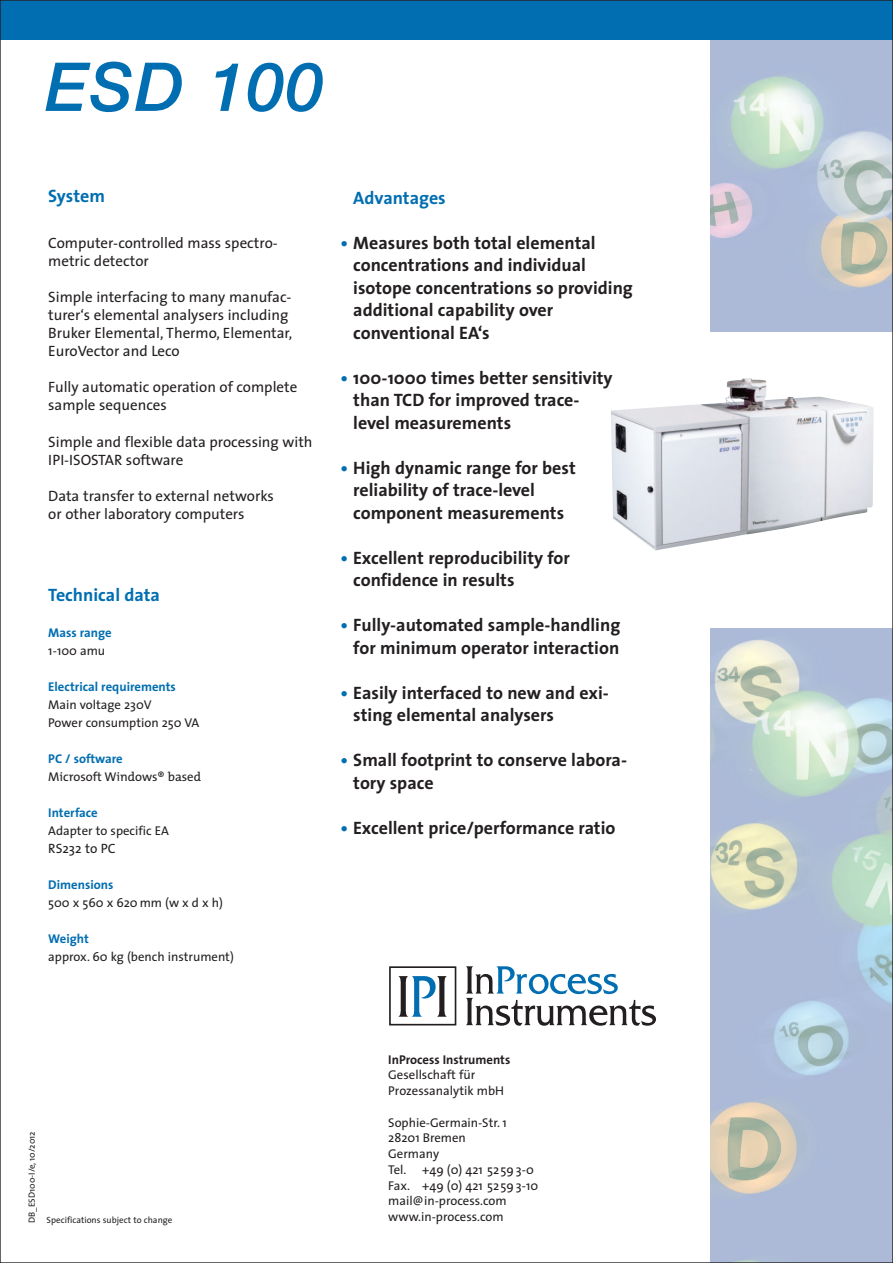
<style>
.page{position:relative;width:893px;height:1263px;background:#fff}
.page>*{position:absolute;margin:0;border:0;box-sizing:border-box;transform-origin:0 0}
.t1{font:italic 500 67.5px "Helvetica Neue";letter-spacing:.025em;color:#006eb1}
.t2{font:700 18px/22.5px "The Sans";color:#231f20}
.t3{font:700 18px "The Sans";color:#006eb1}
.t4{font:15px/18px "The Sans";color:#231f20}
.t5{font:13.5px "The Sans";color:#231f20}
.t6{font:12.75px/15.8px "The Sans";color:#231f20}
.t7{font:700 12.75px "The Sans";color:#006eb1}
.t8{font:12.75px "The Mix";color:#231f20}
.t9{font:700 12.75px "The Sans";color:#231f20}
.t10{font:9px "The Sans";color:#231f20}
.s1{color:#006eb1}
</style>
<div class="page">
<img style="left:710px;top:40px;width:181px;height:292px">
<img style="left:710px;top:628px;width:181px;height:633px">
<div style="left:0;top:0;width:893px;height:40px;background:#006eb1"></div>
<svg style="left:398px;top:976px;width:49px;height:41px"></svg>
<div style="left:389px;top:966px;width:67px;height:59px;border:2px solid #231f20"></div>
<svg style="left:466px;top:966px;width:190px;height:60px"></svg>
<img style="left:611px;top:378px;width:263px;height:172px">
<h1 class="t1" style="left:45px;top:47px;width:280px">ESD 100</h1>
<p class="t3" style="left:48px;top:181px;width:58px">System</p>
<p class="t4" style="left:48px;top:233px;width:231px">Computer-controlled mass spectro&shy;metric detector</p>
<p class="t4" style="left:48px;top:287px;width:246px">Simple interfacing to many manufac&shy;turer‘s elemental analysers including Bruker Elemental, Thermo, Elementar, EuroVector and Leco</p>
<p class="t4" style="left:48px;top:378px;width:251px">Fully automatic operation of complete sample sequences</p>
<p class="t4" style="left:48px;top:432px;width:266px">Simple and flexible data processing with<br>IPI-ISOSTAR software</p>
<p class="t4" style="left:48px;top:486px;width:227px">Data transfer to external networks or other laboratory computers</p>
<p class="t3" style="left:48px;top:580px;width:113px">Technical data</p>
<p class="t7" style="left:48px;top:622px;width:65px">Mass range</p>
<p class="t6" style="left:48px;top:643px;width:58px">1-100 amu</p>
<p class="t7" style="left:48px;top:676px;width:129px">Electrical requirements</p>
<p class="t6" style="left:48px;top:696px;width:153px;line-height:18px">Main voltage 230V<br>Power consumption 250 VA</p>
<p class="t7" style="left:48px;top:748px;width:76px">PC / software</p>
<p class="t8" style="left:48px;top:766px;width:154px">Microsoft Windows® based</p>
<p class="t7" style="left:48px;top:802px;width:51px">Interface</p>
<p class="t6" style="left:48px;top:823px;width:122px">Adapter to specific EA</p>
<p class="t5" style="left:48px;top:838px;width:69px">RS232 to PC</p>
<p class="t7" style="left:48px;top:874px;width:67px">Dimensions</p>
<p class="t6" style="left:48px;top:895px;width:176px">500 x 560 x 620 mm (w x d x h)</p>
<p class="t7" style="left:48px;top:928px;width:42px">Weight</p>
<p class="t6" style="left:48px;top:949px;width:187px">approx. 60 kg (bench instrument)</p>
<p class="t3" style="left:353px;top:182px;width:94px">Advantages</p>
<p class="t2" style="left:353px;top:231px;width:281px;text-indent:-13px"><span class="s1">•</span> Measures both total elemental concentrations and individual isotope concentrations so providing additional capability over conventional EA‘s</p>
<p class="t2" style="left:353px;top:366px;width:261px;text-indent:-13px"><span class="s1">•</span> 100-1000 times better sensitivity than TCD for improved trace&shy;level measurements</p>
<p class="t2" style="left:353px;top:456px;width:224px;text-indent:-13px"><span class="s1">•</span> High dynamic range for best reliability of trace-level component measurements</p>
<p class="t2" style="left:353px;top:546px;width:218px;text-indent:-13px"><span class="s1">•</span> Excellent reproducibility for confidence in results</p>
<p class="t2" style="left:341px;top:613px;width:281px;text-align:right"><span class="s1">•</span> Fully-automated sample-handling for minimum operator interaction</p>
<p class="t2" style="left:353px;top:681px;width:257px;text-indent:-13px"><span class="s1">•</span> Easily interfaced to new and exi&shy;sting elemental analysers</p>
<p class="t2" style="left:353px;top:748px;width:275px;text-indent:-13px"><span class="s1">•</span> Small footprint to conserve labora&shy;tory space</p>
<p class="t2" style="left:341px;top:816px;width:276px"><span class="s1">•</span> Excellent price/performance ratio</p>
<p class="t10" style="left:24px;top:1223px;width:93px;rotate:-90deg">DB_ESD100-I/e, 10/2012</p>
<p class="t10" style="left:47px;top:1212px;width:127px">Specifications subject to change</p>
<p class="t9" style="left:388px;top:1048px;width:124px">InProcess Instruments</p>
<p class="t6" style="left:388px;top:1067px;width:117px">Gesellschaft für<br>Prozessanalytik mbH</p>
<p class="t6" style="left:388px;top:1114px;width:151px">Sophie-Germain-Str. 1<br>28201 Bremen<br>Germany<br>Tel. +49 (0) 421 5259 3-0<br>Fax. +49 (0) 421 5259 3-10 mail@in-process.com www.in-process.com</p>
</div>
